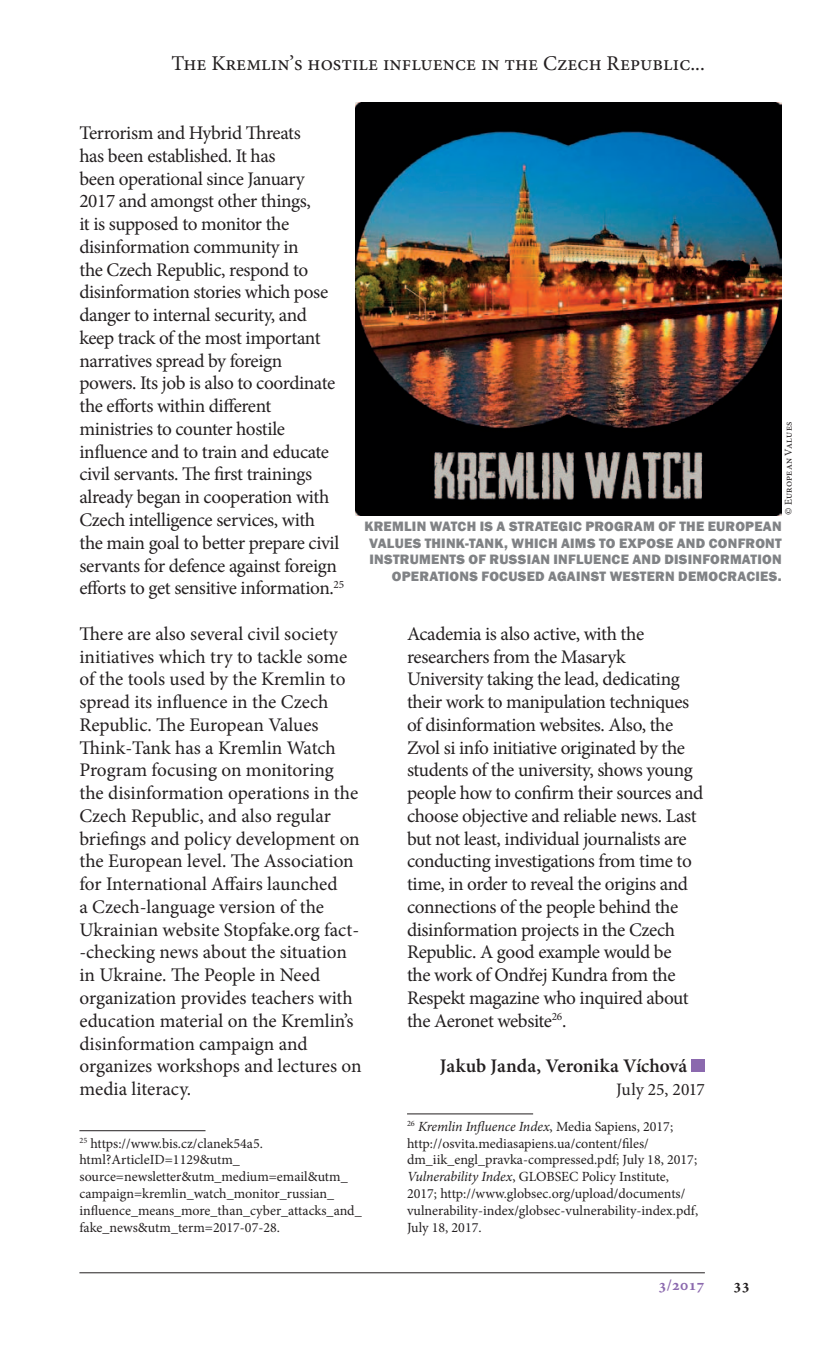
<style>
.page{position:relative;width:829px;height:1355px;background:#fff}
.page>*{position:absolute;margin:0;border:0;box-sizing:border-box;transform-origin:0 0}
.t1{font:21px "Minion Pro";color:#231f20}
.t2{font:19.25px/22.8px "Minion Pro";letter-spacing:-.015em;color:#231f20}
.t3{font:600 19.25px "Minion Pro";letter-spacing:-.015em;color:#231f20}
.t4{font:17.5px "Minion Pro";letter-spacing:-.02em;color:#231f20}
.t5{font:700 15.75px "Minion Pro";color:#8b69ae}
.t6{font:700 15.75px "Minion Pro";color:#231f20}
.t7{font:14px/16.8px "Minion Pro";color:#231f20}
.t8{font:800 14px/16.8px "Franklin Gothic";letter-spacing:.02em;color:#808285;text-align:right}
.t9{font:10.5px "Minion Pro";letter-spacing:.02em;color:#231f20}
.s1{font-style:italic}
</style>
<div class="page">
<hr style="left:79px;top:1130px;width:126px;height:1px;background:#231f20">
<div style="left:691px;top:1059px;width:13px;height:12px;background:#8b69ae"></div>
<hr style="left:407px;top:1113px;width:126px;height:1px;background:#231f20">
<img style="left:356px;top:103px;width:425px;height:413px">
<hr style="left:79px;top:1272px;width:625px;height:1px;background:#231f20">
<p class="t1" style="left:171px;top:49px;width:534px">The Kremlin’s hostile influence in the Czech Republic...</p>
<p class="t2" style="left:79px;top:121px;width:266px">Terrorism and Hybrid Threats<br>has been established. It has<br>been operational since January<br>2017 and amongst other things,<br>it is supposed to monitor the disinformation community in<br>the Czech Republic, respond to disinformation stories which pose danger to internal security, and keep track of the most important narratives spread by foreign powers. Its job is also to coordinate the efforts within different ministries to counter hostile influence and to train and educate civil servants. The first trainings already began in cooperation with<br>Czech intelligence services, with<br>the main goal to better prepare civil servants for defence against foreign efforts to get sensitive information.<sup>25</sup></p>
<p class="t2" style="left:79px;top:622px;width:284px">There are also several civil society initiatives which try to tackle some of the tools used by the Kremlin to spread its influence in the Czech Republic. The European Values Think-Tank has a Kremlin Watch Program focusing on monitoring the disinformation operations in the Czech Republic, and also regular briefings and policy development on the European level. The Association for International Affairs launched<br>a Czech-language version of the Ukrainian website Stopfake.org fact--checking news about the situation in Ukraine. The People in Need organization provides teachers with education material on the Kremlin’s disinformation campaign and organizes workshops and lectures on media literacy.</p>
<p class="t7" style="left:79px;top:1134px;width:284px"><sup>25</sup> https://www.bis.cz/clanek54a5. html?ArticleID=1129&amp;utm_ source=newsletter&amp;utm_medium=email&amp;utm_ campaign=kremlin_watch_monitor_russian_ influence_means_more_than_cyber_attacks_and_ fake_news&amp;utm_term=2017-07-28.</p>
<p class="t9" style="left:781px;top:515px;width:95px;rotate:-90deg">© European Values</p>
<p class="t8" style="left:364px;top:517px;width:418px">KR EMLIN WATCH IS A STRATEGIC PROGRAM OF THE EUROPEAN VALUES THINK-TANK, WHICH AIMS TO EXPOSE AND CONFRONT INSTRUMENTS OF RUSSIAN INFLUENCE AND DISINFORMATION OPERATIONS FOCUSED AGAINST WESTER N DEMOCRACIES.</p>
<p class="t2" style="left:407px;top:622px;width:298px">Academia is also active, with the researchers from the Masaryk University taking the lead, dedicating their work to manipulation techniques of disinformation websites. Also, the Zvol si info initiative originated by the students of the university, shows young people how to confirm their sources and choose objective and reliable news. Last but not least, individual journalists are conducting investigations from time to time, in order to reveal the origins and connections of the people behind the disinformation projects in the Czech Republic. A good example would be<br>the work of Ondřej Kundra from the Respekt magazine who inquired about the Aeronet website<sup>26</sup>.</p>
<p class="t3" style="left:440px;top:1052px;width:249px">Jakub Janda, Veronika Víchová</p>
<p class="t4" style="left:616px;top:1077px;width:90px">July 25, 2017</p>
<p class="t7" style="left:407px;top:1117px;width:292px"><sup>26</sup> <span class="s1">Kremlin Influence Index</span>, Media Sapiens, 2017; http://osvita.mediasapiens.ua/content/files/ dm_iik_engl_pravka-compressed.pdf; July 18, 2017; <span class="s1">Vulnerability Index</span>, GLOBSEC Policy Institute, 2017; http://www.globsec.org/upload/documents/ vulnerability-index/globsec-vulnerability-index.pdf, July 18, 2017.</p>
<p class="t5" style="left:658px;top:1274px;width:48px">3/2017</p>
<p class="t6" style="left:733px;top:1274px;width:18px">33</p>
</div>
